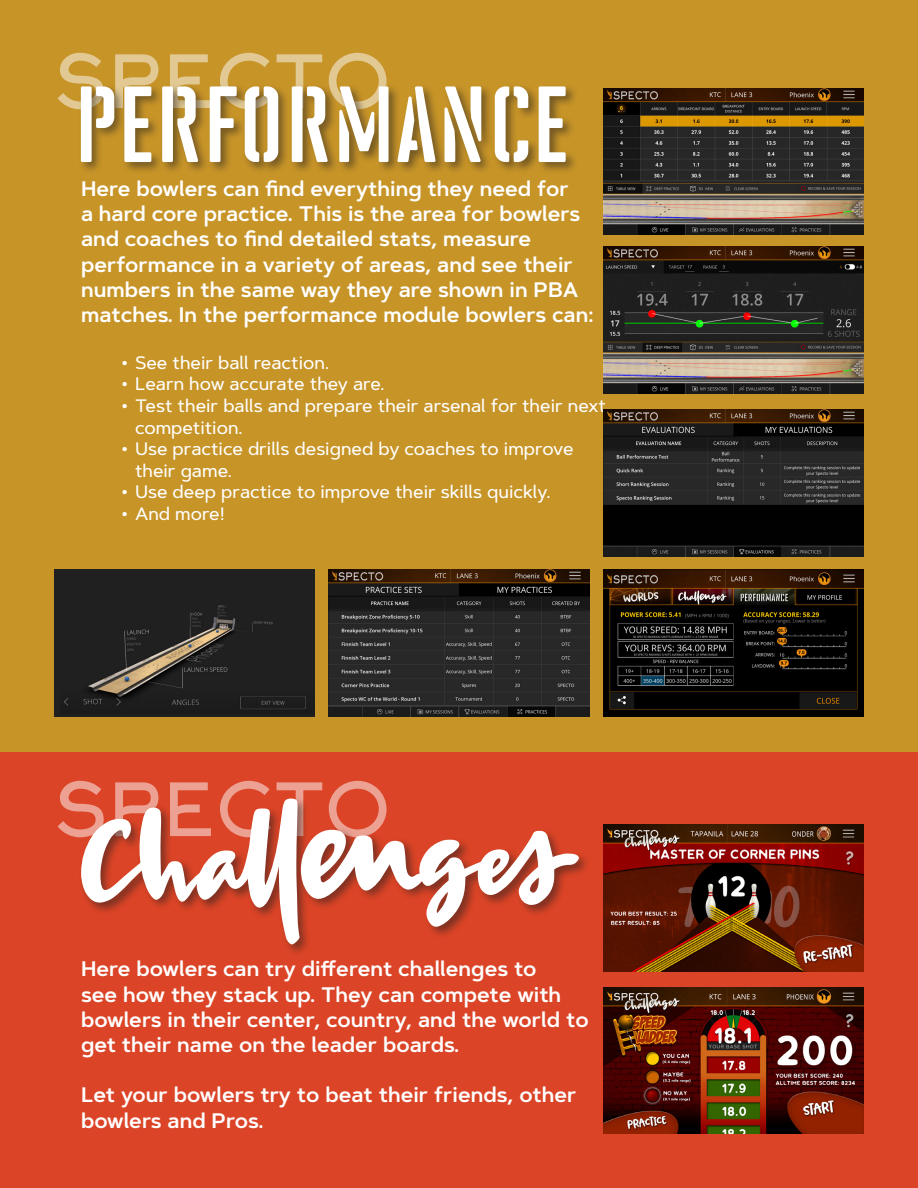
<style>
.page{position:relative;width:918px;height:1188px;background:#c79428}
.page>*{position:absolute;margin:0;border:0;box-sizing:border-box;transform-origin:0 0}
.t1{font:108px "Solano Gothic MVB Stencil Cap";color:#fff}
.t2{font:108px "Terrapin";color:#fff}
.t3{font:72px "Arkhip";color:#fff}
.t4{font:600 21px/25.2px "Artegra Sans";color:#fff}
.t5{font:500 18px/21.6px "Artegra Sans";color:#fff}
</style>
<div class="page">
<div style="left:0;top:753px;width:918px;height:435px;background:#db4426"></div>
<img style="left:603px;top:88px;width:261px;height:147px">
<div style="left:78px;top:84px;width:500px;height:90px;background:#231f20;opacity:.5"></div>
<div style="left:78px;top:796px;width:513px;height:161px;background:#231f20;opacity:.5"></div>
<img style="left:603px;top:824px;width:261px;height:147px">
<img style="left:603px;top:987px;width:261px;height:147px">
<img style="left:603px;top:247px;width:261px;height:147px">
<img style="left:603px;top:410px;width:261px;height:147px">
<img style="left:328px;top:569px;width:262px;height:147px">
<img style="left:603px;top:569px;width:261px;height:147px">
<img style="left:54px;top:569px;width:261px;height:147px">
<h2 class="t3" style="left:54px;top:40px;width:338px">SPECTO</h2>
<p class="t1" style="left:74px;top:65px;width:497px">PERFORMANCE</p>
<p class="t4" style="left:81px;top:176px;width:514px">Here bowlers can find everything they need for<br>a hard core practice. This is the area for bowlers and coaches to find detailed stats, measure performance in a variety of areas, and see their numbers in the same way they are shown in PBA matches. In the performance module bowlers can:</p>
<p class="t5" style="left:122px;top:352px;width:209px">• See their ball reaction.</p>
<p class="t5" style="left:122px;top:373px;width:264px">• Learn how accurate they are.</p>
<p class="t5" style="left:135px;top:395px;width:472px;text-indent:-14px">• Test their balls and prepare their arsenal for their next competition.</p>
<p class="t5" style="left:135px;top:438px;width:440px;text-indent:-14px">• Use practice drills designed by coaches to improve their game.</p>
<p class="t5" style="left:122px;top:481px;width:431px">• Use deep practice to improve their skills quickly.</p>
<p class="t5" style="left:122px;top:503px;width:105px">• And more!</p>
<h2 class="t3" style="left:54px;top:768px;width:338px">SPECTO</h2>
<p class="t2" style="left:81px;top:779px;width:499px">Challenges</p>
<p class="t4" style="left:81px;top:957px;width:509px">Here bowlers can try different challenges to<br>see how they stack up. They can compete with bowlers in their center, country, and the world to get their name on the leader boards.</p>
<p class="t4" style="left:81px;top:1083px;width:497px">Let your bowlers try to beat their friends, other bowlers and Pros.</p>
</div>
